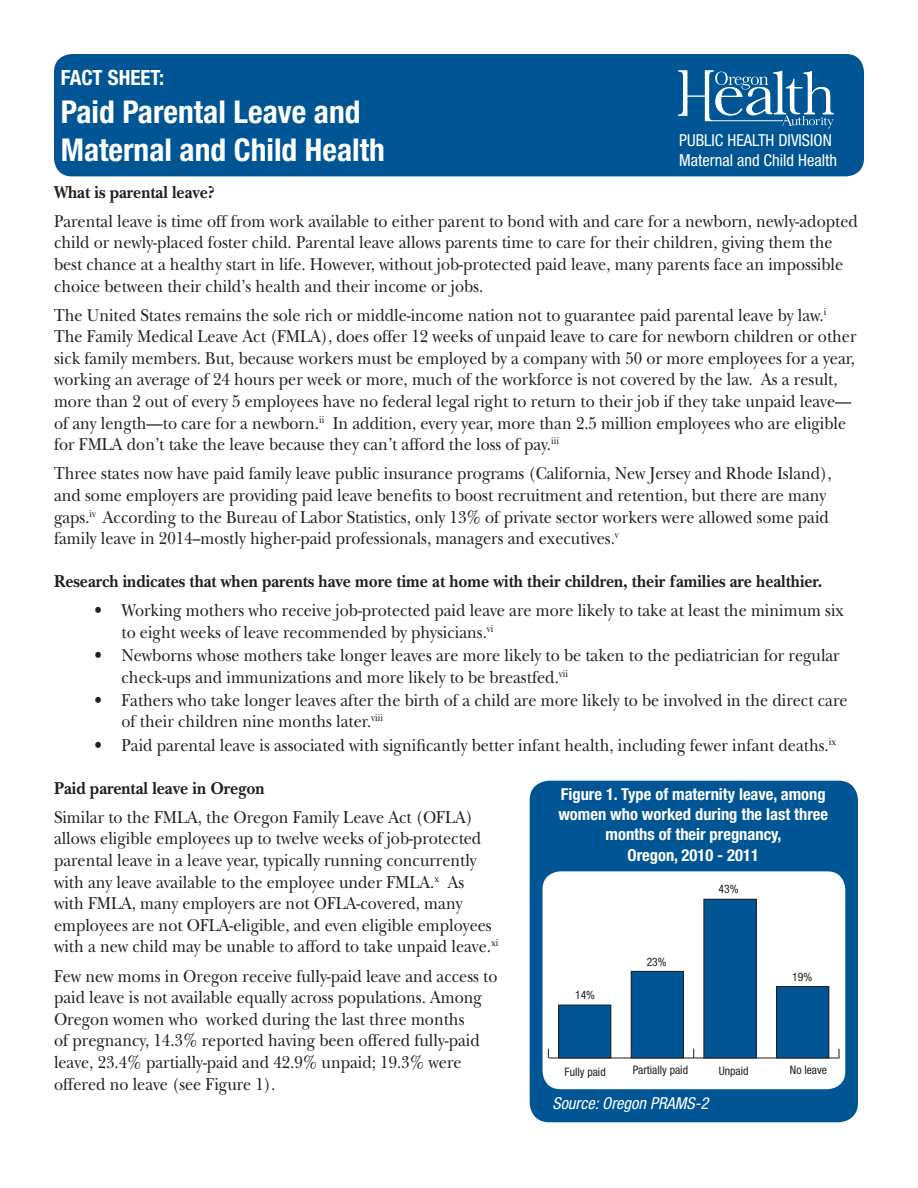
<style>
.page{position:relative;width:918px;height:1188px;background:#fff}
.page>*{position:absolute;margin:0;border:0;box-sizing:border-box;transform-origin:0 0}
.t1{font:700 condensed 31.5px "Helvetica Neue LT Std";color:#fff}
.t2{font:700 condensed 21px "Helvetica Neue LT Std";color:#fff}
.t3{font:18px/21.6px "New Baskerville Std";color:#231f20;scale:.9 1}
.t4{font:700 18px "New Baskerville Std";color:#231f20;scale:.9 1}
.t5{font:700 condensed 16.5px/19.8px "Helvetica Neue LT Std";color:#fff;text-align:center}
.t6{font:condensed 16.5px "Helvetica Neue LT Std";color:#fff}
.t7{font:italic condensed 16.5px "Helvetica Neue LT Std";color:#fff}
.t8{font:condensed 11.7px "Helvetica Neue LT Std";color:#231f20}
</style>
<div class="page">
<div style="left:54px;top:54px;width:810px;height:122px;background:#005594;border-radius:18px"></div>
<svg style="left:678px;top:70px;width:156px;height:59px"></svg>
<div style="left:531px;top:782px;width:325px;height:339px;background:#005594;border-radius:18px"></div>
<div style="left:530px;top:781px;width:328px;height:341px;border:3px solid #005594;border-radius:18px"></div>
<div style="left:543px;top:871px;width:302px;height:218px;background:#fff;border-radius:18px"></div>
<hr style="left:549px;top:1057px;width:290px;height:1px;background:#231f20">
<div style="left:559px;top:1005px;width:52px;height:53px;background:#005594"></div>
<div style="left:558px;top:1005px;width:53px;height:53px;border:1px solid #231f20"></div>
<div style="left:631px;top:971px;width:53px;height:87px;background:#005594"></div>
<div style="left:631px;top:971px;width:53px;height:87px;border:1px solid #231f20"></div>
<div style="left:704px;top:899px;width:52px;height:159px;background:#005594"></div>
<div style="left:777px;top:987px;width:52px;height:71px;background:#005594"></div>
<div style="left:776px;top:986px;width:53px;height:72px;border:1px solid #231f20"></div>
<p class="t2" style="left:61px;top:65px;width:105px">FACT SHEET:</p>
<p class="t1" style="left:61px;top:93px;width:301px">Paid Parental Leave and</p>
<p class="t1" style="left:61px;top:131px;width:326px">Maternal and Child Health</p>
<p class="t6" style="left:679px;top:130px;width:154px">PUBLIC HEALTH DIVISION</p>
<p class="t6" style="left:679px;top:150px;width:159px">Maternal and Child Health</p>
<p class="t4" style="left:54px;top:181px;width:180px">What is parental leave?</p>
<p class="t3" style="left:54px;top:210px;width:895px">Parental leave is time off from work available to either parent to bond with and care for a newborn, newly-adopted child or newly-placed foster child. Parental leave allows parents time to care for their children, giving them the best chance at a healthy start in life. However, without job-protected paid leave, many parents face an impossible choice between their child’s health and their income or jobs.</p>
<p class="t3" style="left:54px;top:304px;width:893px">The United States remains the sole rich or middle-income nation not to guarantee paid parental leave by law.<sup>i </sup>The Family Medical Leave Act (FMLA), does offer 12 weeks of unpaid leave to care for newborn children or other sick family members. But, because workers must be employed by a company with 50 or more employees for a year, working an average of 24 hours per week or more, much of the workforce is not covered by the law. As a result, more than 2 out of every 5 employees have no federal legal right to return to their job if they take unpaid leave— of any length—to care for a newborn.<sup>ii</sup> In addition, every year, more than 2.5 million employees who are eligible for FMLA don’t take the leave because they can’t afford the loss of pay.<sup>iii</sup></p>
<p class="t3" style="left:54px;top:463px;width:865px">Three states now have paid family leave public insurance programs (California, New Jersey and Rhode Island), and some employers are providing paid leave benefits to boost recruitment and retention, but there are many gaps.<sup>iv</sup> According to the Bureau of Labor Statistics, only 13% of private sector workers were allowed some paid family leave in 2014--mostly higher-paid professionals, managers and executives.<sup>v</sup></p>
<p class="t4" style="left:54px;top:571px;width:855px">Research indicates that when parents have more time at home with their children, their families are healthier.</p>
<p class="t3" style="left:122px;top:600px;width:804px;text-indent:-27px">• Working mothers who receive job-protected paid leave are more likely to take at least the minimum six to eight weeks of leave recommended by physicians.<sup>vi</sup></p>
<p class="t3" style="left:122px;top:645px;width:800px;text-indent:-27px">• Newborns whose mothers take longer leaves are more likely to be taken to the pediatrician for regular check-ups and immunizations and more likely to be breastfed.<sup>vii</sup></p>
<p class="t3" style="left:122px;top:689px;width:808px;text-indent:-27px">• Fathers who take longer leaves after the birth of a child are more likely to be involved in the direct care of their children nine months later.<sup>viii</sup></p>
<p class="t3" style="left:94px;top:734px;width:826px">• Paid parental leave is associated with significantly better infant health, including fewer infant deaths.<sup>ix</sup></p>
<p class="t4" style="left:54px;top:777px;width:236px">Paid parental leave in Oregon</p>
<p class="t3" style="left:54px;top:806px;width:496px">Similar to the FMLA, the Oregon Family Leave Act (OFLA) allows eligible employees up to twelve weeks of job-protected parental leave in a leave year, typically running concurrently with any leave available to the employee under FMLA.<sup>x</sup> As<br>with FMLA, many employers are not OFLA-covered, many employees are not OFLA-eligible, and even eligible employees with a new child may be unable to afford to take unpaid leave.<sup>xi</sup></p>
<p class="t3" style="left:54px;top:965px;width:494px">Few new moms in Oregon receive fully-paid leave and access to paid leave is not available equally across populations. Among Oregon women who worked during the last three months<br>of pregnancy, 14.3% reported having been offered fully-paid leave, 23.4% partially-paid and 42.9% unpaid; 19.3% were offered no leave (see Figure 1).</p>
<p class="t5" style="left:558px;top:784px;width:271px">Figure 1. Type of maternity leave, among women who worked during the last three months of their pregnancy,</p>
<p class="t5" style="left:628px;top:845px;width:133px">Oregon, 2010 - 2011</p>
<p class="t8" style="left:719px;top:882px;width:22px">43%</p>
<p class="t8" style="left:647px;top:955px;width:22px">23%</p>
<p class="t8" style="left:792px;top:970px;width:22px">19%</p>
<p class="t8" style="left:575px;top:988px;width:22px">14%</p>
<p class="t8" style="left:565px;top:1065px;width:43px">Fully paid</p>
<p class="t8" style="left:633px;top:1063px;width:57px">Partially paid</p>
<p class="t8" style="left:719px;top:1064px;width:31px">Unpaid</p>
<p class="t8" style="left:790px;top:1063px;width:39px">No leave</p>
<p class="t7" style="left:552px;top:1093px;width:158px">Source: Oregon PRAMS-2</p>
</div>
